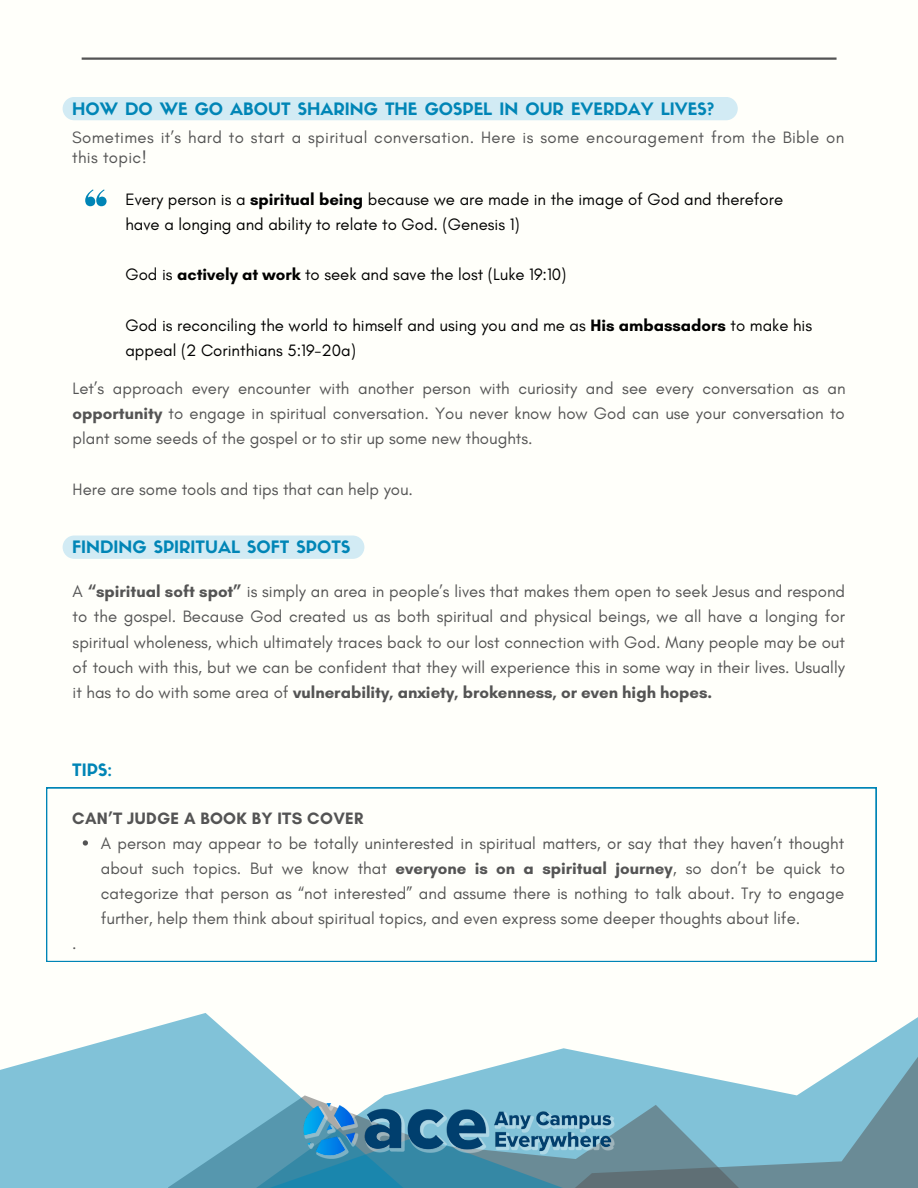
<style>
.page{position:relative;width:918px;height:1188px;background:#fffffa}
.page>*{position:absolute;margin:0;border:0;box-sizing:border-box;transform-origin:0 0}
.t1{font:16.8px/25.2px "Glacial Indifference";color:#545454;text-align:justify}
.t2{font:16.8px/25.2px "Glacial Indifference";color:#000}
.t3{font:16.8px/20px "Glacial Indifference";letter-spacing:.02em;color:#545454}
.t4{font:16.8px "Sifonn Basic";color:#0085b6}
.t5{font:700 16.8px "Glacial Indifference";letter-spacing:.02em;color:#545454}
.s1{font-weight:700}
</style>
<div class="page">
<svg style="left:0;top:1013px;width:255px;height:122px;fill:#81c2d8"></svg>
<svg style="left:255px;top:1017px;width:663px;height:171px"></svg>
<svg style="left:0;top:1135px;width:762px;height:53px;background:#629fb4"></svg>
<svg style="left:85px;top:189px;width:22px;height:17px"></svg>
<div style="left:63px;top:97px;width:675px;height:23px;background:#d2ebf4;border-radius:12px"></div>
<div style="left:63px;top:536px;width:301px;height:23px;background:#d2ebf4;border-radius:12px"></div>
<hr style="left:82px;top:57px;width:755px;height:3px;background:#545454">
<img style="left:295px;top:1104px;width:328px;height:55px">
<svg style="left:46px;top:788px;width:830px;height:174px"></svg>
<p class="t4" style="left:72px;top:102px;width:643px">HOW DO WE GO ABOUT SHARING THE GOSPEL IN OUR EVERDAY LIVES?</p>
<p class="t3" style="left:72px;top:127px;width:774px">Sometimes it’s hard to start a spiritual conversation. Here is some encouragement from the Bible on this topic!</p>
<p class="t2" style="left:125px;top:186px;width:659px">Every person is a <span class="s1">spiritual being</span> because we are made in the image of God and therefore have a longing and ability to relate to God. (Genesis 1)</p>
<p class="t2" style="left:125px;top:262px;width:443px">God is <span class="s1">actively at work</span> to seek and save the lost (Luke 19:10)</p>
<p class="t2" style="left:125px;top:312px;width:688px">God is reconciling the world to himself and using you and me as <span class="s1">His ambassadors</span> to make his appeal (2 Corinthians 5:19-20a)</p>
<p class="t1" style="left:73px;top:376px;width:774px">Let’s approach every encounter with another person with curiosity and see every conversation as an <span class="s1">opportunity</span> to engage in spiritual conversation. You never know how God can use your conversation to plant some seeds of the gospel or to stir up some new thoughts.</p>
<p class="t1" style="left:73px;top:476px;width:342px">Here are some tools and tips that can help you.</p>
<p class="t4" style="left:72px;top:541px;width:280px">FINDING SPIRITUAL SOFT SPOTS</p>
<p class="t1" style="left:73px;top:579px;width:774px">A <span class="s1">“spiritual soft spot”</span> is simply an area in people’s lives that makes them open to seek Jesus and respond to the gospel. Because God created us as both spiritual and physical beings, we all have a longing for spiritual wholeness, which ultimately traces back to our lost connection with God. Many people may be out of touch with this, but we can be confident that they will experience this in some way in their lives. Usually it has to do with some area of <span class="s1">vulnerability, anxiety, brokenness, or even high hopes.</span></p>
<p class="t4" style="left:72px;top:764px;width:41px">TIPS:</p>
<p class="t5" style="left:72px;top:808px;width:293px">CAN’T JUDGE A BOOK BY ITS COVER</p>
<p class="t1" style="left:72px;top:931px;width:6px">.</p>
<p class="t1" style="left:101px;top:830px;width:746px">A person may appear to be totally uninterested in spiritual matters, or say that they haven’t thought about such topics. But we know that <span class="s1">everyone is on a spiritual journey</span>, so don’t be quick to categorize that person as “not interested” and assume there is nothing to talk about. Try to engage further, help them think about spiritual topics, and even express some deeper thoughts about life.</p>
</div>
